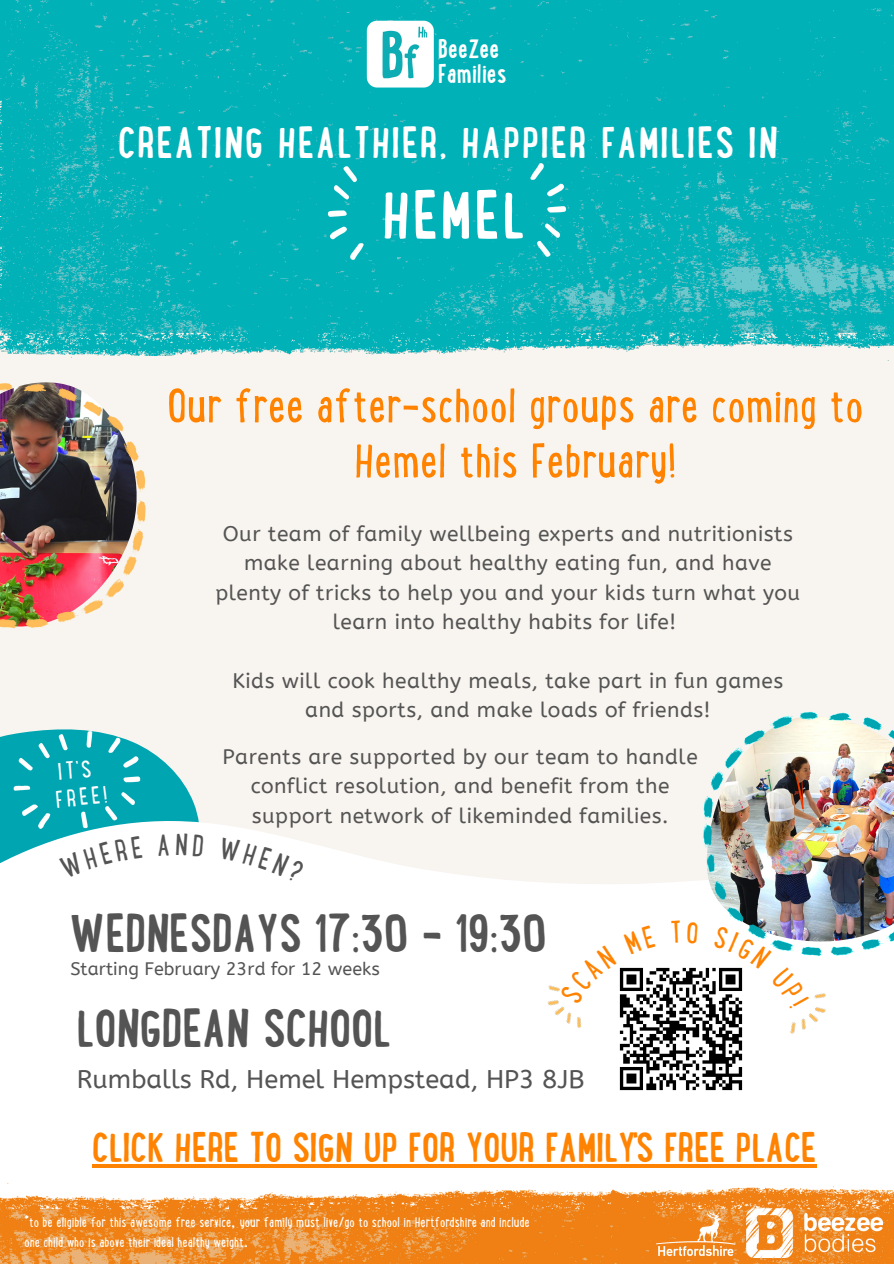
<style>
.page{position:relative;width:894px;height:1264px;background:#fff}
.page>*{position:absolute;margin:0;border:0;box-sizing:border-box;transform-origin:0 0}
.t1{font:700 59.85px "Lunch Box";letter-spacing:.05em;color:#fff}
.t2{font:51.75px/55.2px "Lunch Box";color:#ff8300;text-align:center}
.t3{font:700 47.25px "Lunch Box";color:#545454}
.t4{font:700 38.85px "Lunch Box";letter-spacing:.05em;color:#fff}
.t5{font:700 36.75px "Lunch Box";color:#ff8300}
.t6{font:25.5px "A Bee Zee";color:#545454}
.t7{font:25.5px "Lunch Box";color:#fff}
.t8{font:700 23.85px "Lunch Box";color:#fff}
.t9{font:21px/29.2px "A Bee Zee";letter-spacing:.025em;color:#545454;text-align:center}
.t10{font:18px "A Bee Zee";color:#545454}
.t11{font:15px/20.2px "Lunch Box";color:#fff}
</style>
<div class="page">
<div style="left:0;top:393px;width:893px;height:491px;background:#f8f4ef"></div>
<img style="left:0;top:0;width:893px;height:393px">
<img style="left:0;top:1164px;width:893px;height:99px">
<img style="left:746px;top:1208px;width:136px;height:49px">
<img style="left:652px;top:1205px;width:89px;height:54px">
<img style="left:356px;top:15px;width:82px;height:81px">
<img style="left:12px;top:711px;width:130px;height:130px">
<img style="left:525px;top:162px;width:99px;height:99px">
<img style="left:269px;top:162px;width:99px;height:99px">
<img style="left:677px;top:697px;width:216px;height:259px">
<img style="left:0;top:362px;width:172px;height:299px">
<hr style="left:92px;top:1164px;width:724px;height:3px;background:#ff8300">
<img style="left:619px;top:967px;width:124px;height:124px">
<img style="left:790px;top:993px;width:36px;height:41px">
<img style="left:547px;top:985px;width:35px;height:43px">
<svg style="left:59px;top:835px;width:83px;height:43px"></svg>
<svg style="left:158px;top:833px;width:11px;height:22px"></svg>
<svg style="left:176px;top:833px;width:11px;height:22px"></svg>
<svg style="left:193px;top:833px;width:10px;height:23px"></svg>
<svg style="left:219px;top:836px;width:86px;height:46px"></svg>
<svg style="left:559px;top:985px;width:23px;height:19px"></svg>
<svg style="left:677px;top:920px;width:3px;height:23px"></svg>
<svg style="left:686px;top:921px;width:11px;height:22px"></svg>
<svg style="left:713px;top:925px;width:96px;height:83px"></svg>
<p class="t8" style="left:438px;top:40px;width:63px">BeeZee</p>
<p class="t8" style="left:438px;top:65px;width:70px">Families</p>
<p class="t4" style="left:118px;top:128px;width:661px">CREATING HEALTHIER, HAPPIER FAMILIES IN</p>
<p class="t1" style="left:382px;top:194px;width:144px">HEMEL</p>
<p class="t2" style="left:167px;top:384px;width:698px">Our free after-school groups are coming to<br>Hemel this February!</p>
<p class="t7" style="left:57px;top:762px;width:35px;rotate:-5deg">IT'S</p>
<p class="t7" style="left:55px;top:789px;width:53px;rotate:-5deg">FREE!</p>
<p class="t9" style="left:215px;top:519px;width:586px">Our team of family wellbeing experts and nutritionists make learning about healthy eating fun, and have plenty of tricks to help you and your kids turn what you learn into healthy habits for life!</p>
<p class="t9" style="left:232px;top:666px;width:552px">Kids will cook healthy meals, take part in fun games and sports, and make loads of friends!</p>
<p class="t9" style="left:222px;top:742px;width:476px">Parents are supported by our team to handle conflict resolution, and benefit from the support network of likeminded families.</p>
<p class="t3" style="left:70px;top:916px;width:478px">WEDNESDAYS 17:30 - 19:30</p>
<p class="t10" style="left:70px;top:958px;width:311px">Starting February 23rd for 12 weeks</p>
<p class="t3" style="left:77px;top:1011px;width:316px">LONGDEAN SCHOOL</p>
<p class="t6" style="left:77px;top:1064px;width:509px">Rumballs Rd, Hemel Hempstead, HP3 8JB</p>
<p class="t5" style="left:92px;top:1134px;width:725px">CLICK HERE TO SIGN UP FOR YOUR FAMILY'S FREE PLACE</p>
<p class="t11" style="left:24px;top:1213px;width:506px">*to be eligible for this awesome free service, your family must live/go to school in Hertfordshire and include one child who is above their ideal healthy weight.</p>
</div>
